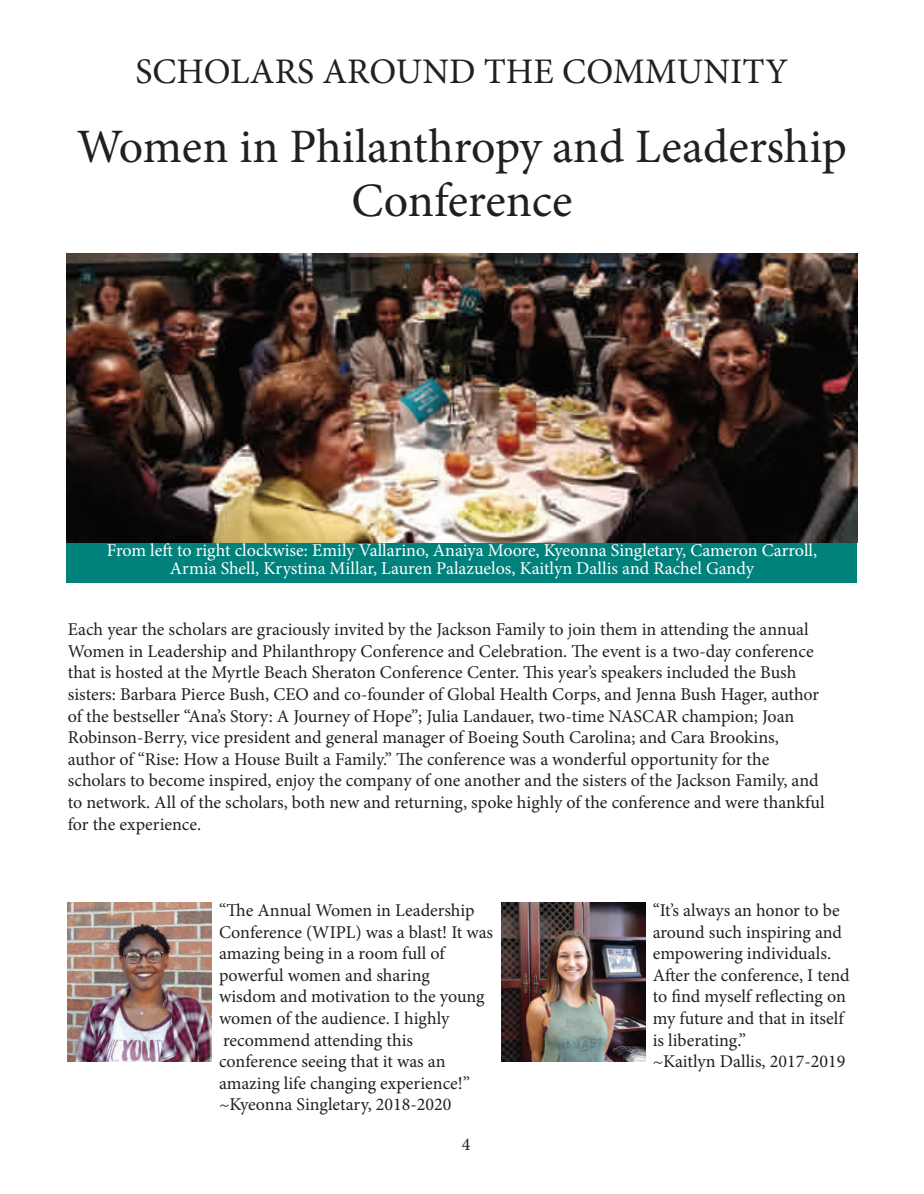
<style>
.page{position:relative;width:924px;height:1194px;background:#fff}
.page>*{position:absolute;margin:0;border:0;box-sizing:border-box;transform-origin:0 0}
.t1{font:48px/54px "Minion Pro";color:#231f20;text-align:center}
.t2{font:36px "Minion Pro";color:#231f20}
.t3{font:18px/21.6px "Minion Pro";letter-spacing:-.005em;color:#231f20}
.t4{font:18px/18px "Minion Pro";color:#fff;text-align:center}
</style>
<div class="page">
<img style="left:67px;top:253px;width:790px;height:290px">
<img style="left:502px;top:903px;width:144px;height:158px">
<img style="left:68px;top:903px;width:144px;height:158px">
<div style="left:67px;top:543px;width:790px;height:40px;background:#00817c"></div>
<h2 class="t2" style="left:136px;top:48px;width:654px">SCHOLARS AROUND THE COMMUNITY</h2>
<h1 class="t1" style="left:77px;top:120px;width:772px">Women in Philanthropy and Leadership<br>Conference</h1>
<p class="t4" style="left:107px;top:541px;width:712px">From left to right clockwise: Emily Vallarino, Anaiya Moore, Kyeonna Singletary, Cameron Carroll,<br>Armia Shell, Krystina Millar, Lauren Palazuelos, Kaitlyn Dallis and Rachel Gandy</p>
<p class="t3" style="left:68px;top:619px;width:758px">Each year the scholars are graciously invited by the Jackson Family to join them in attending the annual Women in Leadership and Philanthropy Conference and Celebration. The event is a two-day conference that is hosted at the Myrtle Beach Sheraton Conference Center. This year’s speakers included the Bush sisters: Barbara Pierce Bush, CEO and co-founder of Global Health Corps, and Jenna Bush Hager, author of the bestseller “Ana’s Story: A Journey of Hope”; Julia Landauer, two-time NASCAR champion; Joan Robinson-Berry, vice president and general manager of Boeing South Carolina; and Cara Brookins, author of “Rise: How a House Built a Family.” The conference was a wonderful opportunity for the scholars to become inspired, enjoy the company of one another and the sisters of the Jackson Family, and to network. All of the scholars, both new and returning, spoke highly of the conference and were thankful for the experience.</p>
<p class="t3" style="left:219px;top:900px;width:276px">“The Annual Women in Leadership<br>Conference (WIPL) was a blast! It was amazing being in a room full of powerful women and sharing<br>wisdom and motivation to the young women of the audience. I highly recommend attending this<br>conference seeing that it was an amazing life changing experience!” ~Kyeonna Singletary, 2018-2020</p>
<p class="t3" style="left:462px;top:1134px;width:10px">4</p>
<p class="t3" style="left:653px;top:900px;width:199px">“It’s always an honor to be around such inspiring and empowering individuals.<br>After the conference, I tend to find myself reflecting on my future and that in itself is liberating.”<br>~Kaitlyn Dallis, 2017-2019</p>
</div>
